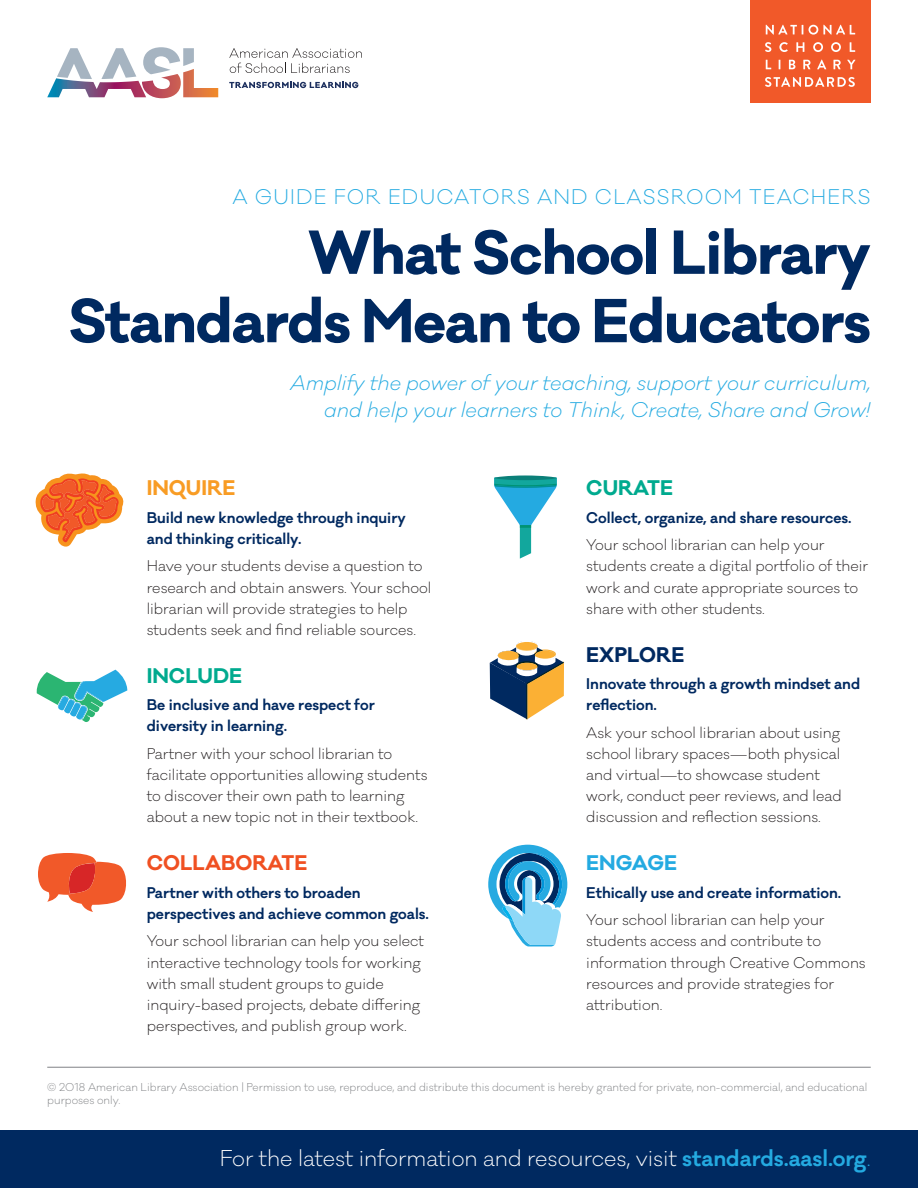
<style>
.page{position:relative;width:918px;height:1188px;background:#fff}
.page>*{position:absolute;margin:0;border:0;box-sizing:border-box;transform-origin:0 0}
.t1{font:700 57px/68.4px "Galano Classic";letter-spacing:-.02em;color:#002960;text-align:right}
.t2{font:300 21px "Galano Classic";color:#fff}
.t3{font:italic 300 19.5px/27px "Galano Classic";color:#24aae1;text-align:right}
.t4{font:300 19.5px "Galano Classic";letter-spacing:.06em;color:#24aae1}
.t5{font:700 19.5px "Galano Classic";color:#00aa8f}
.t6{font:700 19.5px "Galano Classic";color:#f05022}
.t7{font:700 19.5px "Galano Classic";color:#f89c24}
.t8{font:700 19.5px "Galano Classic";color:#002960}
.t9{font:700 19.5px "Galano Classic";color:#24aae1}
.t10{font:300 14.25px/21px "Galano Classic";color:#231f20}
.t11{font:600 14.25px/21px "Galano Classic";color:#002960}
.t12{font:300 10.5px/13.5px "Galano Classic";color:#808285}
.s1{font-weight:600;color:#24aae1}
.s2{color:#24aae1}
</style>
<div class="page">
<div style="left:750px;top:0;width:121px;height:103px;background:#f15929"></div>
<svg style="left:766px;top:25px;width:37px;height:10px"></svg>
<svg style="left:809px;top:25px;width:46px;height:10px"></svg>
<svg style="left:765px;top:42px;width:6px;height:10px"></svg>
<svg style="left:779px;top:42px;width:9px;height:10px"></svg>
<svg style="left:796px;top:42px;width:8px;height:10px"></svg>
<svg style="left:813px;top:42px;width:10px;height:10px"></svg>
<svg style="left:831px;top:42px;width:10px;height:10px"></svg>
<svg style="left:850px;top:42px;width:5px;height:10px"></svg>
<svg style="left:766px;top:60px;width:5px;height:9px"></svg>
<svg style="left:789px;top:60px;width:6px;height:9px"></svg>
<svg style="left:803px;top:60px;width:7px;height:9px"></svg>
<svg style="left:817px;top:60px;width:9px;height:9px"></svg>
<svg style="left:834px;top:60px;width:7px;height:9px"></svg>
<svg style="left:847px;top:60px;width:8px;height:9px"></svg>
<svg style="left:765px;top:77px;width:90px;height:10px"></svg>
<svg style="left:106px;top:48px;width:27px;height:21px"></svg>
<svg style="left:60px;top:48px;width:27px;height:21px"></svg>
<svg style="left:143px;top:47px;width:51px;height:22px"></svg>
<img style="left:47px;top:69px;width:171px;height:29px">
<svg style="left:229px;top:48px;width:133px;height:25px"></svg>
<svg style="left:229px;top:82px;width:129px;height:6px"></svg>
<svg style="left:38px;top:853px;width:88px;height:59px"></svg>
<hr style="left:494px;top:476px;width:63px;height:4px;background:#0b8079;border-radius:50%">
<svg style="left:494px;top:478px;width:63px;height:81px"></svg>
<svg style="left:488px;top:845px;width:79px;height:101px"></svg>
<svg style="left:490px;top:641px;width:74px;height:79px"></svg>
<svg style="left:37px;top:670px;width:90px;height:52px"></svg>
<svg style="left:75px;top:705px;width:7px;height:12px"></svg>
<svg style="left:69px;top:702px;width:7px;height:12px"></svg>
<svg style="left:63px;top:699px;width:7px;height:12px"></svg>
<svg style="left:36px;top:473px;width:87px;height:74px"></svg>
<div style="left:0;top:1131px;width:918px;height:57px;background:#002960"></div>
<hr style="left:47px;top:1067px;width:824px;height:1px;background:#808285">
<h3 class="t4" style="left:233px;top:184px;width:640px">A GUIDE FOR EDUCATORS AND CLASSROOM TEACHERS</h3>
<h1 class="t1" style="left:68px;top:219px;width:804px">What School Library<br>Standards Mean to Educators</h1>
<h3 class="t3" style="left:290px;top:369px;width:582px">Amplify the power of your teaching, support your curriculum, and help your learners to Think, Create, Share and Grow!</h3>
<h3 class="t7" style="left:147px;top:475px;width:90px">INQUIRE</h3>
<p class="t11" style="left:147px;top:507px;width:261px">Build new knowledge through inquiry and thinking critically.</p>
<p class="t10" style="left:147px;top:556px;width:286px">Have your students devise a question to research and obtain answers. Your school librarian will provide strategies to help students seek and find reliable sources.</p>
<h3 class="t5" style="left:147px;top:662px;width:97px">INCLUDE</h3>
<p class="t11" style="left:147px;top:695px;width:230px">Be inclusive and have respect for diversity in learning.</p>
<p class="t10" style="left:147px;top:743px;width:282px">Partner with your school librarian to facilitate opportunities allowing students to discover their own path to learning about a new topic not in their textbook.</p>
<h3 class="t6" style="left:147px;top:850px;width:162px">COLLABORATE</h3>
<p class="t11" style="left:147px;top:882px;width:284px">Partner with others to broaden perspectives and achieve common goals.</p>
<p class="t10" style="left:147px;top:931px;width:279px">Your school librarian can help you select interactive technology tools for working with small student groups to guide inquiry-based projects, debate differing perspectives, and publish group work.</p>
<h3 class="t5" style="left:586px;top:475px;width:88px">CURATE</h3>
<p class="t11" style="left:586px;top:507px;width:267px">Collect, organize, and share resources.</p>
<p class="t10" style="left:586px;top:535px;width:284px">Your school librarian can help your students create a digital portfolio of their work and curate appropriate sources to share with other students.</p>
<h3 class="t8" style="left:586px;top:641px;width:100px">EXPLORE</h3>
<p class="t11" style="left:586px;top:674px;width:275px">Innovate through a growth mindset and reflection.</p>
<p class="t10" style="left:586px;top:722px;width:257px">Ask your school librarian about using school library spaces—both physical and virtual—to showcase student work, conduct peer reviews, and lead discussion and reflection sessions.</p>
<h3 class="t9" style="left:586px;top:850px;width:92px">ENGAGE</h3>
<p class="t11" style="left:586px;top:882px;width:257px">Ethically use and create information.</p>
<p class="t10" style="left:586px;top:910px;width:281px">Your school librarian can help your students access and contribute to information through Creative Commons resources and provide strategies for attribution.</p>
<p class="t12" style="left:47px;top:1080px;width:822px">© 2018 American Library Association | Permission to use, reproduce, and distribute this document is hereby granted for private, non-commercial, and educational purposes only.</p>
<h2 class="t2" style="left:220px;top:1144px;width:652px">For the latest information and resources, visit <span class="s1">standards.aasl.org</span><span class="s2">.</span></h2>
</div>
